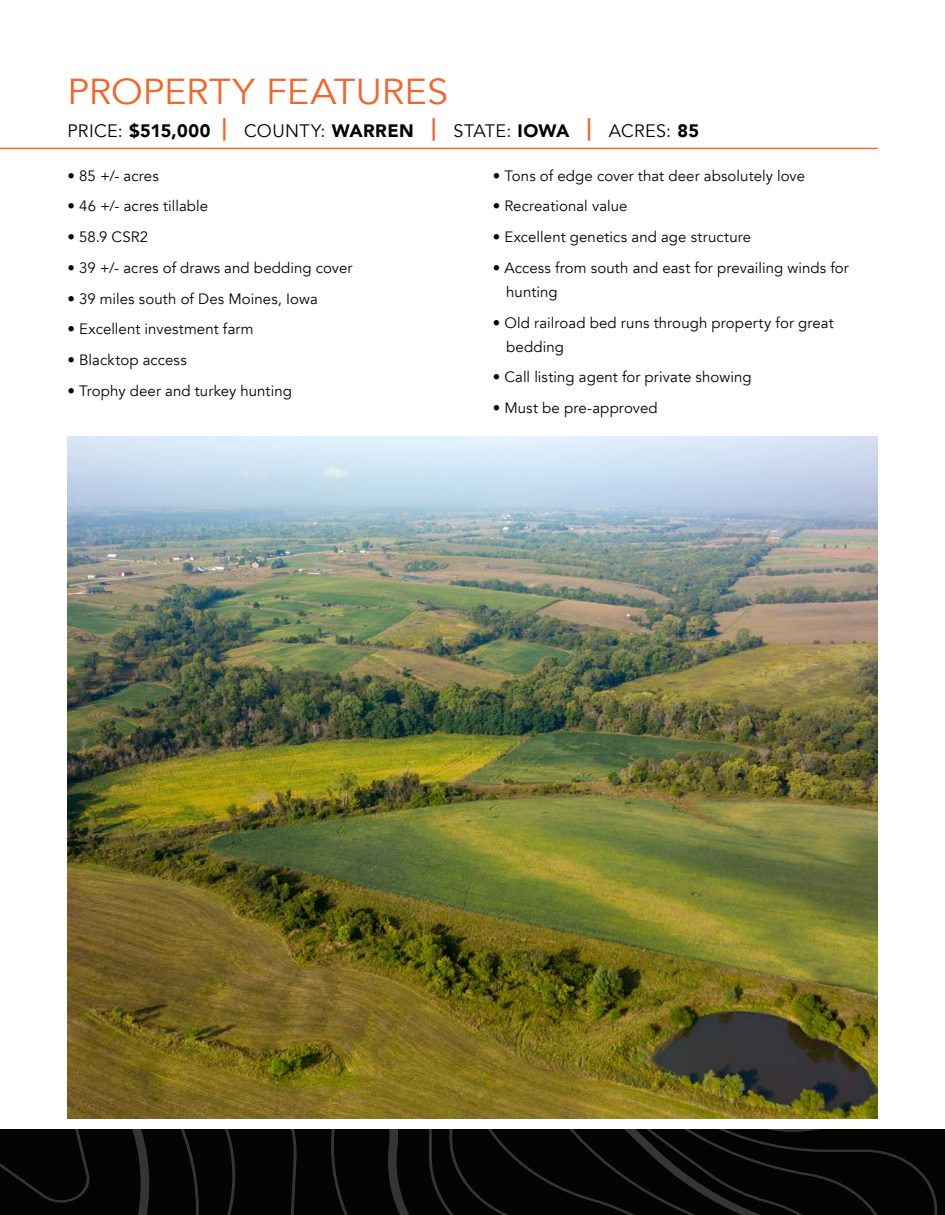
<style>
.page{position:relative;width:945px;height:1215px;background:#fff}
.page>*{position:absolute;margin:0;border:0;box-sizing:border-box;transform-origin:0 0}
.t1{font:36px "Avenir";color:#f2662a;scale:1.05 1}
.t2{font:18px "Avenir";letter-spacing:.02em;color:#040503}
.t3{font:15px/24px "Avenir";letter-spacing:.005em;color:#040503}
.s1{font-weight:900}
.s2{font-weight:900;font-size:22.5px;color:#f2662a}
</style>
<div class="page">
<img style="left:68px;top:437px;width:810px;height:681px">
<hr style="left:0;top:148px;width:878px;height:1px;background:#f2662a">
<svg style="left:0;top:1129px;width:945px;height:86px;background:#080907"></svg>
<p class="t1" style="left:68px;top:70px;width:364px">PROPERTY FEATURES</p>
<p class="t2" style="left:68px;top:120px;width:633px">PRICE: <span class="s1">$515,000</span> <span class="s2">|</span> COUNTY: <span class="s1">WARREN</span> <span class="s2">|</span> STATE: <span class="s1">IOWA</span> <span class="s2">|</span> ACRES: <span class="s1">85</span></p>
<p class="t3" style="left:68px;top:164px;width:93px">• 85 +/- acres</p>
<p class="t3" style="left:68px;top:194px;width:142px">• 46 +/- acres tillable</p>
<p class="t3" style="left:68px;top:225px;width:82px">• 58.9 CSR2</p>
<p class="t3" style="left:68px;top:256px;width:287px">• 39 +/- acres of draws and bedding cover</p>
<p class="t3" style="left:68px;top:287px;width:252px">• 39 miles south of Des Moines, Iowa</p>
<p class="t3" style="left:68px;top:317px;width:188px">• Excellent investment farm</p>
<p class="t3" style="left:68px;top:348px;width:121px">• Blacktop access</p>
<p class="t3" style="left:68px;top:379px;width:226px">• Trophy deer and turkey hunting</p>
<p class="t3" style="left:493px;top:164px;width:314px">• Tons of edge cover that deer absolutely love</p>
<p class="t3" style="left:493px;top:194px;width:136px">• Recreational value</p>
<p class="t3" style="left:493px;top:225px;width:260px">• Excellent genetics and age structure</p>
<p class="t3" style="left:506px;top:256px;width:344px;text-indent:-14px">• Access from south and east for prevailing winds for hunting</p>
<p class="t3" style="left:506px;top:311px;width:329px;text-indent:-14px">• Old railroad bed runs through property for great bedding</p>
<p class="t3" style="left:493px;top:365px;width:260px">• Call listing agent for private showing</p>
<p class="t3" style="left:493px;top:396px;width:166px">• Must be pre-approved</p>
</div>
